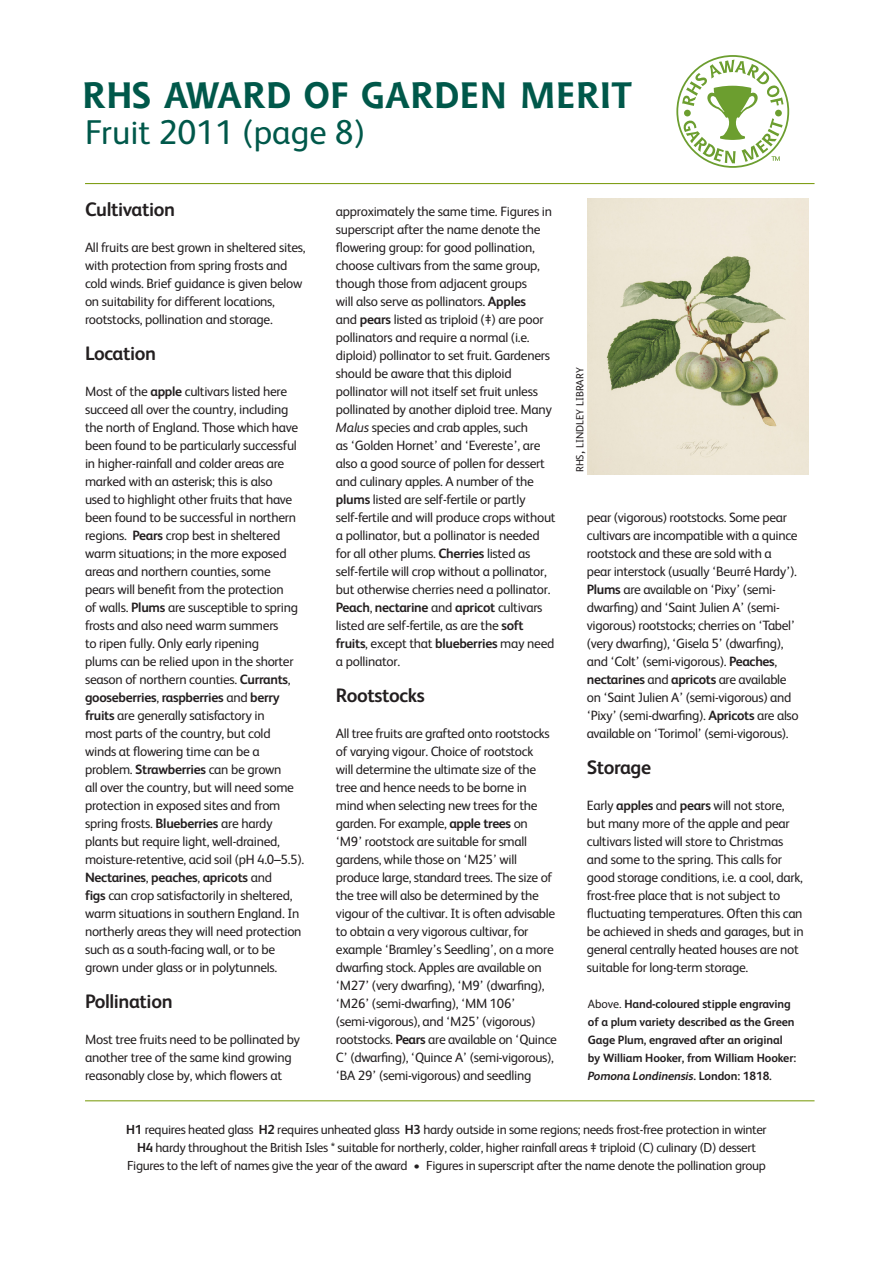
<style>
.page{position:relative;width:893px;height:1263px;background:#fff}
.page>*{position:absolute;margin:0;border:0;box-sizing:border-box;transform-origin:0 0}
.t1{font:700 36px "Shannon Std";color:#00584a}
.t2{font:34.5px "FS Albert";color:#00584a}
.agmFSubhead{font:700 19.5px "FS Albert";letter-spacing:-.02em;color:#231f20}
.agmFMain{font:13.5px/18px "FS Albert";letter-spacing:-.02em;color:#231f20}
.t3{font:13.2px/18px "FS Albert";letter-spacing:-.025em;color:#231f20;text-align:center}
.agmFCaption{font:700 12px/18px "FS Albert";letter-spacing:-.01em;color:#231f20}
.t4{font:10.5px "FS Albert";color:#231f20}
.s1{font-weight:700}
.s2{font-style:italic}
.s3{font-size:15px}
.s4{font-weight:400}
</style>
<div class="page">
<hr style="left:85px;top:1100px;width:729px;height:1px;background:#739600">
<hr style="left:85px;top:183px;width:729px;height:1px;background:#739600">
<svg style="left:676px;top:55px;width:113px;height:113px"></svg>
<img style="left:588px;top:198px;width:221px;height:277px">
<h1 class="t1" style="left:82px;top:73px;width:552px">RHS AWARD OF GARDEN MERIT</h1>
<h2 class="t2" style="left:85px;top:112px;width:281px">Fruit 2011 (page 8)</h2>
<p class="agmFSubhead" style="left:85px;top:198px;width:92px">Cultivation</p>
<p class="agmFMain" style="left:85px;top:238px;width:222px">All fruits are best grown in sheltered sites, with protection from spring frosts and cold winds. Brief guidance is given below on suitability for different locations, rootstocks, pollination and storage.</p>
<p class="agmFSubhead" style="left:85px;top:342px;width:73px">Location</p>
<p class="agmFMain" style="left:85px;top:382px;width:221px">Most of the <span class="s1">apple</span> cultivars listed here succeed all over the country, including the north of England. Those which have been found to be particularly successful in higher-rainfall and colder areas are marked with an asterisk; this is also<br>used to highlight other fruits that have been found to be successful in northern regions. <span class="s1">Pears</span> crop best in sheltered warm situations; in the more exposed areas and northern counties, some<br>pears will benefit from the protection<br>of walls. <span class="s1">Plums</span> are susceptible to spring frosts and also need warm summers<br>to ripen fully. Only early ripening<br>plums can be relied upon in the shorter season of northern counties. <span class="s1">Currants</span>, <span class="s1">gooseberries</span>, <span class="s1">raspberries</span> and <span class="s1">berry fruits</span> are generally satisfactory in<br>most parts of the country, but cold winds at flowering time can be a problem. <span class="s1">Strawberries</span> can be grown<br>all over the country, but will need some protection in exposed sites and from spring frosts. <span class="s1">Blueberries</span> are hardy plants but require light, well-drained, moisture-retentive, acid soil (pH 4.0–5.5).<br><span class="s1">Nectarines</span>, <span class="s1">peaches</span>, <span class="s1">apricots</span> and<br><span class="s1">figs</span> can crop satisfactorily in sheltered, warm situations in southern England. In northerly areas they will need protection such as a south-facing wall, or to be grown under glass or in polytunnels.</p>
<p class="agmFSubhead" style="left:85px;top:990px;width:89px">Pollination</p>
<p class="agmFMain" style="left:85px;top:1030px;width:217px">Most tree fruits need to be pollinated by another tree of the same kind growing reasonably close by, which flowers at</p>
<p class="agmFMain" style="left:336px;top:202px;width:221px">approximately the same time. Figures in superscript after the name denote the flowering group: for good pollination, choose cultivars from the same group, though those from adjacent groups<br>will also serve as pollinators. <span class="s1">Apples<br></span>and <span class="s1">pears</span> listed as triploid (‡) are poor pollinators and require a normal (i.e. diploid) pollinator to set fruit. Gardeners should be aware that this diploid pollinator will not itself set fruit unless pollinated by another diploid tree. Many <span class="s2">Malus</span> species and crab apples, such<br>as ‘Golden Hornet’ and ‘Evereste’, are also a good source of pollen for dessert and culinary apples. A number of the <span class="s1">plums</span> listed are self-fertile or partly self-fertile and will produce crops without a pollinator, but a pollinator is needed for all other plums. <span class="s1">Cherries</span> listed as self-fertile will crop without a pollinator, but otherwise cherries need a pollinator.<br><span class="s1">Peach</span>, <span class="s1">nectarine</span> and <span class="s1">apricot</span> cultivars listed are self-fertile, as are the <span class="s1">soft fruits</span>, except that <span class="s1">blueberries</span> may need a pollinator.</p>
<p class="agmFSubhead" style="left:336px;top:684px;width:90px">Rootstocks</p>
<p class="agmFMain" style="left:336px;top:724px;width:222px">All tree fruits are grafted onto rootstocks of varying vigour. Choice of rootstock<br>will determine the ultimate size of the tree and hence needs to be borne in mind when selecting new trees for the garden. For example, <span class="s1">apple trees</span> on ‘M9’ rootstock are suitable for small gardens, while those on ‘M25’ will produce large, standard trees. The size of the tree will also be determined by the vigour of the cultivar. It is often advisable to obtain a very vigorous cultivar, for example ‘Bramley’s Seedling’, on a more dwarfing stock. Apples are available on ‘M27’ (very dwarfing), ‘M9’ (dwarfing), ‘M26’ (semi-dwarfing), ‘MM 106’ (semi-vigorous), and ‘M25’ (vigorous) rootstocks. <span class="s1">Pears</span> are available on ‘Quince C’ (dwarfing), ‘Quince A’ (semi-vigorous), ‘BA 29’ (semi-vigorous) and seedling</p>
<p class="t4" style="left:574px;top:472px;width:106px;rotate:-90deg">rhs<span class="s3">,</span> lindley library</p>
<p class="agmFMain" style="left:587px;top:508px;width:213px">pear (vigorous) rootstocks. Some pear cultivars are incompatible with a quince rootstock and these are sold with a pear interstock (usually ‘Beurré Hardy’).<br><span class="s1">Plums</span> are available on ‘Pixy’ (semi&shy;dwarfing) and ‘Saint Julien A’ (semi&shy;vigorous) rootstocks; cherries on ‘Tabel’ (very dwarfing), ‘Gisela 5’ (dwarfing), and ‘Colt’ (semi-vigorous). <span class="s1">Peaches</span>, <span class="s1">nectarines</span> and <span class="s1">apricots</span> are available on ‘Saint Julien A’ (semi-vigorous) and ‘Pixy’ (semi-dwarfing). <span class="s1">Apricots</span> are also available on ‘Torimol’ (semi-vigorous).</p>
<p class="agmFSubhead" style="left:587px;top:756px;width:66px">Storage</p>
<p class="agmFMain" style="left:587px;top:796px;width:218px">Early <span class="s1">apples</span> and <span class="s1">pears</span> will not store, but many more of the apple and pear cultivars listed will store to Christmas and some to the spring. This calls for good storage conditions, i.e. a cool, dark, frost-free place that is not subject to fluctuating temperatures. Often this can be achieved in sheds and garages, but in general centrally heated houses are not suitable for long-term storage.</p>
<p class="agmFCaption" style="left:588px;top:995px;width:210px"><span class="s4">Above.</span> Hand-coloured stipple engraving of a plum variety described as the Green Gage Plum, engraved after an original by William Hooker, from William Hooker:<br><span class="s2">Pomona Londinensis</span>. London: 1818.</p>
<p class="t3" style="left:126px;top:1120px;width:642px"><span class="s1">H1</span> requires heated glass <span class="s1">H2</span> requires unheated glass <span class="s1">H3</span> hardy outside in some regions; needs frost-free protection in winter<br><span class="s1">H4</span> hardy throughout the British Isles * suitable for northerly, colder, higher rainfall areas ‡ triploid (C) culinary (D) dessert<br>Figures to the left of names give the year of the award • Figures in superscript after the name denote the pollination group</p>
</div>
